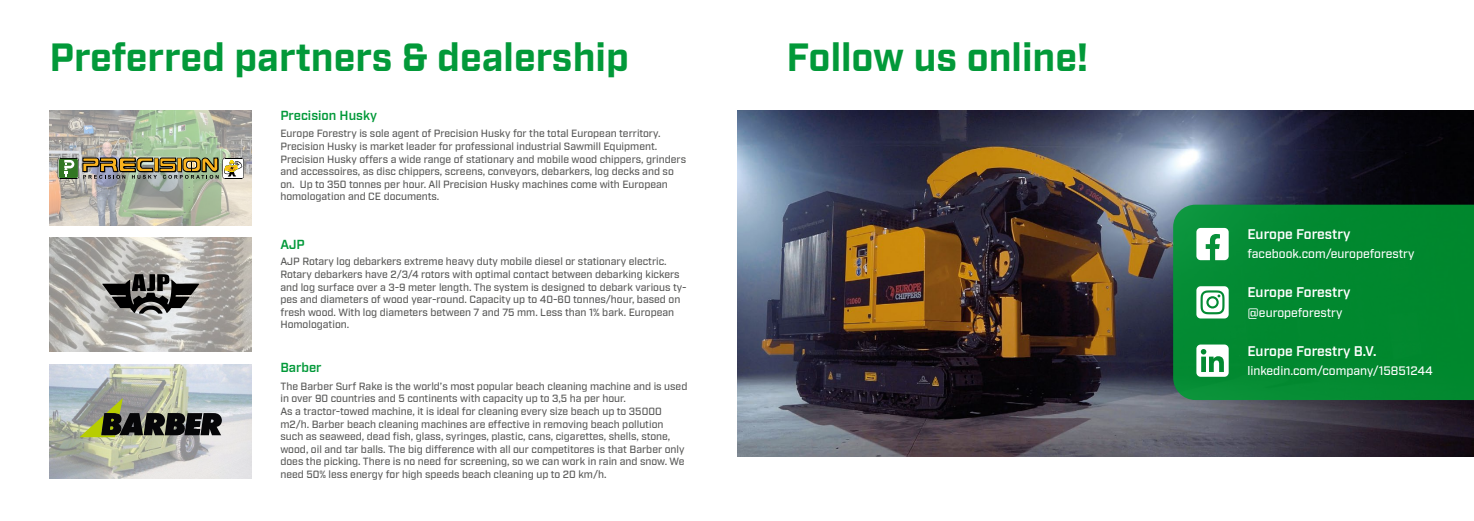
<style>
.page{position:relative;width:1474px;height:521px;background:#fff}
.page>*{position:absolute;margin:0;border:0;box-sizing:border-box;transform-origin:0 0}
.t1{font:700 39.38px "Industry";color:#029939}
.t2{font:600 14px "Industry";color:#fff}
.t3{font:600 13.12px "Industry";color:#029939}
.t4{font:500 12.25px "Industry";color:#fff}
.t5{font:500 10.5px/12.6px "Industry";color:#575756}
</style>
<div class="page">
<img style="left:50px;top:111px;width:202px;height:114px">
<img style="left:58px;top:158px;width:186px;height:22px">
<img style="left:50px;top:238px;width:202px;height:114px">
<svg style="left:102px;top:274px;width:97px;height:40px"></svg>
<img style="left:50px;top:365px;width:202px;height:114px">
<svg style="left:80px;top:398px;width:142px;height:39px"></svg>
<img style="left:737px;top:111px;width:736px;height:345px">
<svg style="left:1173px;top:205px;width:300px;height:195px;fill:#01882f"></svg>
<svg style="left:1196px;top:228px;width:32px;height:32px"></svg>
<svg style="left:1196px;top:286px;width:32px;height:32px"></svg>
<svg style="left:1196px;top:344px;width:32px;height:33px"></svg>
<h1 class="t1" style="left:49px;top:34px;width:581px">Preferred partners &amp; dealership</h1>
<p class="t3" style="left:280px;top:108px;width:98px">Precision Husky</p>
<p class="t5" style="left:280px;top:128px;width:407px">Europe Forestry is sole agent of Precision Husky for the total European territory.<br>Precision Husky is market leader for professional industrial Sawmill Equipment.<br>Precision Husky offers a wide range of stationary and mobile wood chippers, grinders and accessoires, as disc chippers, screens, conveyors, debarkers, log decks and so on. Up to 350 tonnes per hour. All Precision Husky machines come with European homologation and CE documents.</p>
<p class="t3" style="left:280px;top:236px;width:26px">AJP</p>
<p class="t5" style="left:280px;top:256px;width:407px">AJP Rotary log debarkers extreme heavy duty mobile diesel or stationary electric.<br>Rotary debarkers have 2/3/4 rotors with optimal contact between debarking kickers and log surface over a 3-9 meter length. The system is designed to debark various ty&shy;pes and diameters of wood year-round. Capacity up to 40-60 tonnes/hour, based on fresh wood. With log diameters between 7 and 75 mm. Less than 1% bark. European Homologation.</p>
<p class="t3" style="left:280px;top:360px;width:43px">Barber</p>
<p class="t5" style="left:280px;top:380px;width:408px">The Barber Surf Rake is the world’s most popular beach cleaning machine and is used in over 90 countries and 5 continents with capacity up to 3,5 ha per hour.<br>As a tractor-towed machine, it is ideal for cleaning every size beach up to 35000 m2/h. Barber beach cleaning machines are effective in removing beach pollution such as seaweed, dead fish, glass, syringes, plastic, cans, cigarettes, shells, stone, wood, oil and tar balls. The big difference with all our competitores is that Barber only does the picking. There is no need for screening, so we can work in rain and snow. We need 50% less energy for high speeds beach cleaning up to 20 km/h.</p>
<h1 class="t1" style="left:786px;top:34px;width:303px">Follow us online!</h1>
<h2 class="t2" style="left:1247px;top:226px;width:105px">Europe Forestry</h2>
<p class="t4" style="left:1247px;top:247px;width:168px">facebook.com/europeforestry</p>
<h2 class="t2" style="left:1247px;top:284px;width:105px">Europe Forestry</h2>
<p class="t4" style="left:1247px;top:305px;width:97px">@europeforestry</p>
<h2 class="t2" style="left:1247px;top:342px;width:131px">Europe Forestry B.V.</h2>
<p class="t4" style="left:1247px;top:363px;width:187px">linkedin.com/company/15851244</p>
</div>
